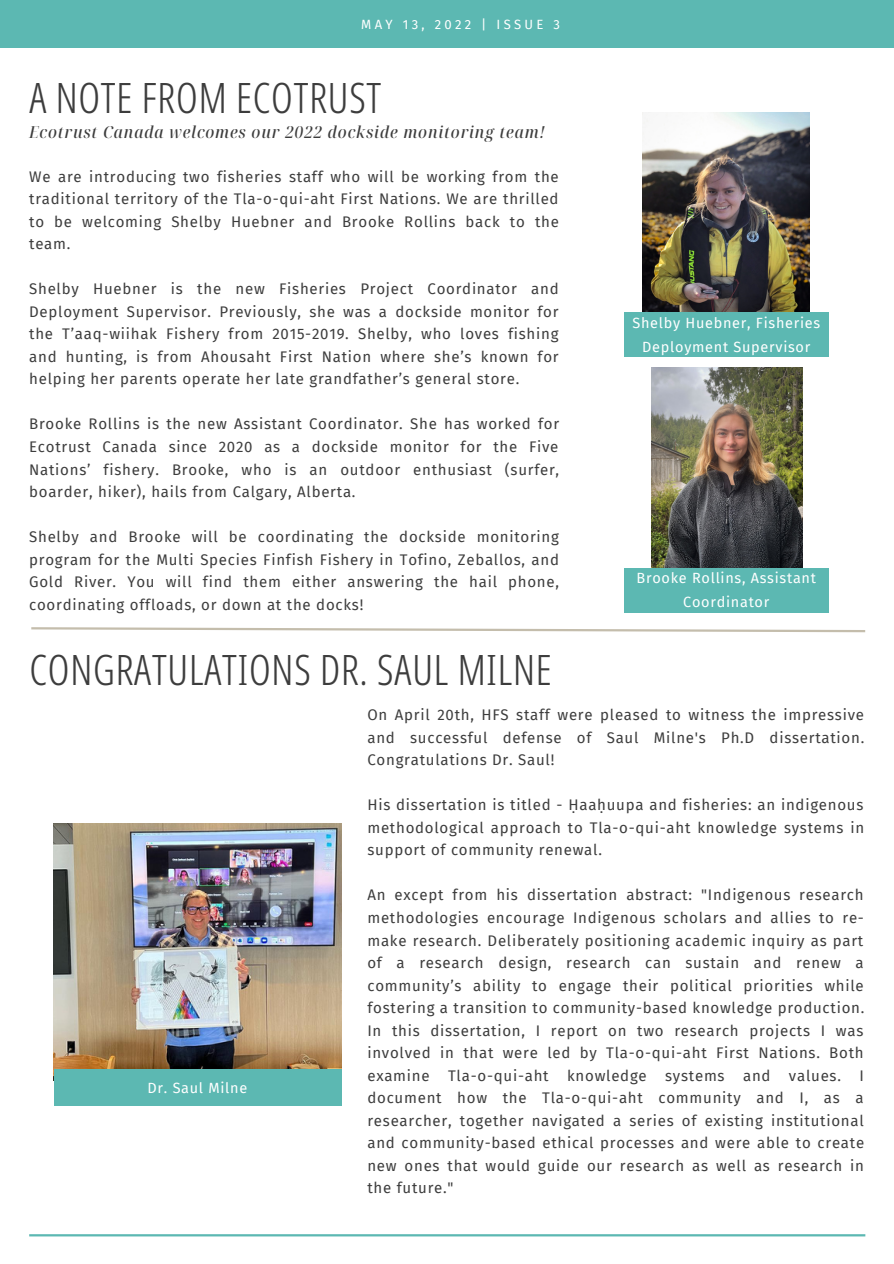
<style>
.page{position:relative;width:894px;height:1264px;background:#fff}
.page>*{position:absolute;margin:0;border:0;box-sizing:border-box;transform-origin:0 0}
.t1{font:300 extra-condensed 42px "Noto Sans Display";letter-spacing:.02em;color:#3d3d3d}
.t2{font:italic 500 semi-condensed 16.5px "Noto Serif Display";letter-spacing:.05em;color:#3d3d3d}
.t3{font:15px/22.5px "Fira Sans";letter-spacing:.05em;color:#3d3d3d;text-align:justify}
.t4{font:14.4px/23.7px "Fira Sans";letter-spacing:.05em;color:#fff;text-align:center}
.t5{font:13.05px "Fira Sans";letter-spacing:.25em;color:#fff}
</style>
<div class="page">
<div style="left:0;top:0;width:893px;height:47px;background:#5cb8b2"></div>
<hr style="left:29px;top:1234px;width:836px;height:2px;background:#5cb8b2">
<img style="left:642px;top:112px;width:167px;height:201px">
<div style="left:624px;top:313px;width:204px;height:44px;background:#5cb8b2"></div>
<img style="left:651px;top:367px;width:150px;height:201px">
<div style="left:624px;top:568px;width:204px;height:44px;background:#5cb8b2"></div>
<svg style="left:31px;top:627px;width:835px;height:6px"></svg>
<img style="left:54px;top:823px;width:287px;height:246px">
<div style="left:54px;top:1069px;width:287px;height:36px;background:#5cb8b2"></div>
<p class="t5" style="left:361px;top:17px;width:200px">MAY 13, 2022 | ISSUE 3</p>
<p class="t1" style="left:29px;top:68px;width:353px">A NOTE FROM ECOTRUST</p>
<p class="t2" style="left:29px;top:120px;width:517px">Ecotrust Canada welcomes our 2022 dockside monitoring team!</p>
<p class="t3" style="left:29px;top:165px;width:531px">We are introducing two fisheries staff who will be working from the traditional territory of the Tla-o-qui-aht First Nations. We are thrilled to be welcoming Shelby Huebner and Brooke Rollins back to the team.</p>
<p class="t3" style="left:29px;top:278px;width:531px">Shelby Huebner is the new Fisheries Project Coordinator and Deployment Supervisor. Previously, she was a dockside monitor for the T’aaq-wiihak Fishery from 2015-2019. Shelby, who loves fishing and hunting, is from Ahousaht First Nation where she’s known for helping her parents operate her late grandfather’s general store.</p>
<p class="t3" style="left:29px;top:413px;width:531px">Brooke Rollins is the new Assistant Coordinator. She has worked for Ecotrust Canada since 2020 as a dockside monitor for the Five Nations’ fishery. Brooke, who is an outdoor enthusiast (surfer, boarder, hiker), hails from Calgary, Alberta.</p>
<p class="t3" style="left:29px;top:526px;width:531px">Shelby and Brooke will be coordinating the dockside monitoring program for the Multi Species Finfish Fishery in Tofino, Zeballos, and Gold River. You will find them either answering the hail phone, coordinating offloads, or down at the docks!</p>
<p class="t4" style="left:632px;top:311px;width:189px">Shelby Huebner, Fisheries<br>Deployment Supervisor</p>
<p class="t4" style="left:636px;top:566px;width:181px">Brooke Rollins, Assistant<br>Coordinator</p>
<p class="t1" style="left:29px;top:639px;width:523px">CONGRATULATIONS DR. SAUL MILNE</p>
<p class="t3" style="left:367px;top:704px;width:498px">On April 20th, HFS staff were pleased to witness the impressive and successful defense of Saul Milne's Ph.D dissertation.<br>Congratulations Dr. Saul!</p>
<p class="t3" style="left:367px;top:794px;width:498px">His dissertation is titled - Ḥaaḥ uupa and fisheries: an indigenous methodological approach to Tla-o-qui-aht knowledge systems in support of community renewal.</p>
<p class="t3" style="left:367px;top:884px;width:498px">An except from his dissertation abstract: "Indigenous research methodologies encourage Indigenous scholars and allies to re&shy;make research. Deliberately positioning academic inquiry as part of a research design, research can sustain and renew a community’s ability to engage their political priorities while fostering a transition to community-based knowledge production.<br>In this dissertation, I report on two research projects I was involved in that were led by Tla-o-qui-aht First Nations. Both examine Tla-o-qui-aht knowledge systems and values. I document how the Tla-o-qui-aht community and I, as a researcher, together navigated a series of existing institutional and community-based ethical processes and were able to create new ones that would guide our research as well as research in the future."</p>
<p class="t4" style="left:147px;top:1076px;width:101px">Dr. Saul Milne</p>
</div>
